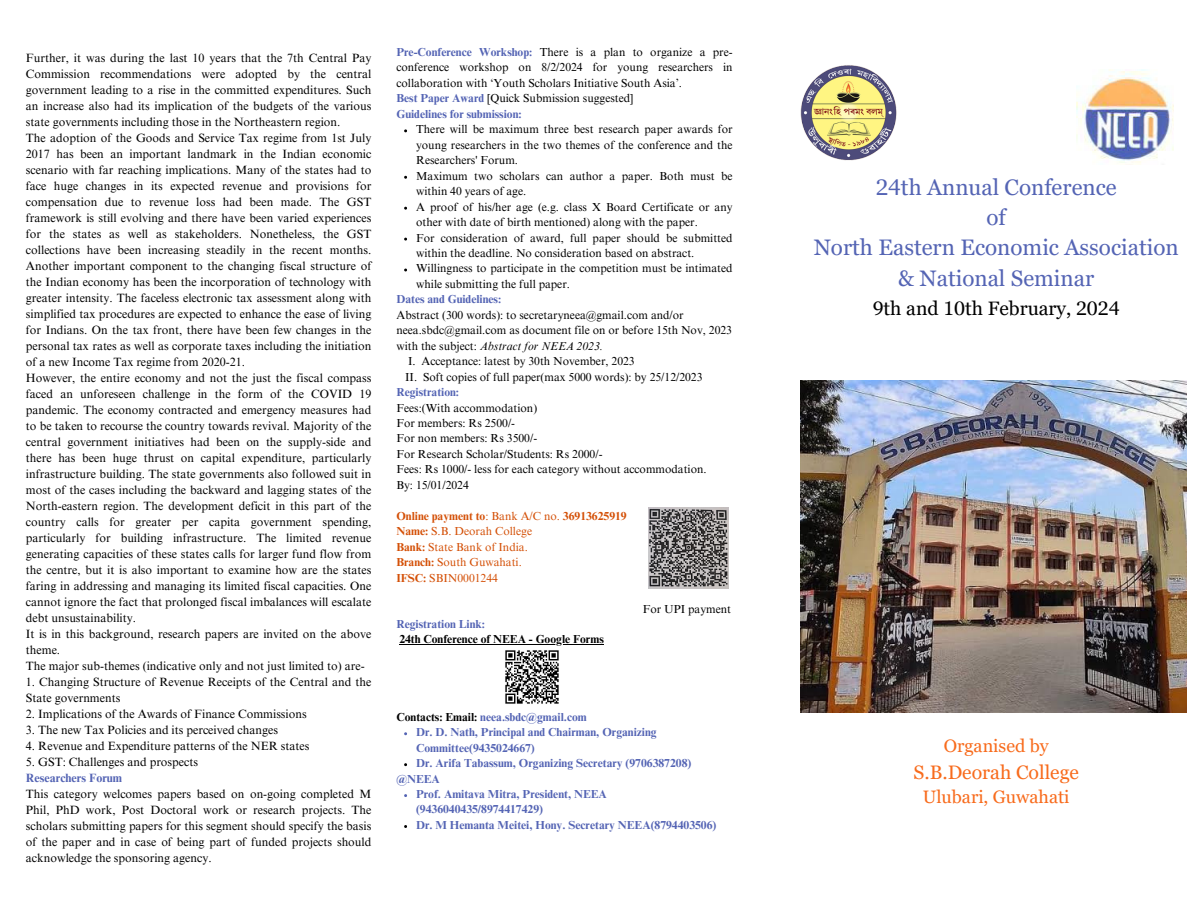
<style>
.page{position:relative;width:1188px;height:918px;background:#fff}
.page>*{position:absolute;margin:0;border:0;box-sizing:border-box;transform-origin:0 0}
.t1{font:22.35px "Georgia Pro";color:#5464b4}
.t2{font:19.5px "Georgia Pro";color:#f86b1c}
.t3{font:19.35px "Georgia Pro";color:#000}
.t4{font:18px "Georgia Pro";color:#f86b1c}
.t5{font:12px/16px "Times NRMT Pro";color:#000;text-align:justify}
.t6{font:700 12px "Times NRMT Pro";color:#5464b4}
.t7{font:11.55px/15.5px "Times NRMT Pro";color:#000}
.t8{font:700 11.55px/15.5px "Times NRMT Pro";color:#5464b4}
.t9{font:11.55px "Times NRMT Pro";color:#d45007}
.t10{font:700 11.55px "Times NRMT Pro";color:#d45007}
.t11{font:700 11.55px "Times NRMT Pro";color:#000}
.s1{font-weight:700;color:#5464b4}
.s2{font-style:italic}
.s3{font-weight:400}
.s4{font-weight:700}
.s5{color:#000}
</style>
<div class="page">
<img style="left:801px;top:65px;width:95px;height:96px">
<img style="left:1076px;top:69px;width:98px;height:96px">
<img style="left:801px;top:380px;width:385px;height:332px">
<img style="left:649px;top:507px;width:79px;height:81px">
<img style="left:505px;top:650px;width:54px;height:54px">
<hr style="left:399px;top:644px;width:205px;height:1px;background:#000">
<p class="t5" style="left:26px;top:52px;width:347px">Further, it was during the last 10 years that the 7th Central Pay Commission recommendations were adopted by the central government leading to a rise in the committed expenditures. Such an increase also had its implication of the budgets of the various state governments including those in the Northeastern region.</p>
<p class="t5" style="left:26px;top:132px;width:347px">The adoption of the Goods and Service Tax regime from 1st July 2017 has been an important landmark in the Indian economic scenario with far reaching implications. Many of the states had to face huge changes in its expected revenue and provisions for compensation due to revenue loss had been made. The GST framework is still evolving and there have been varied experiences for the states as well as stakeholders. Nonetheless, the GST collections have been increasing steadily in the recent months.<br>Another important component to the changing fiscal structure of the Indian economy has been the incorporation of technology with greater intensity. The faceless electronic tax assessment along with simplified tax procedures are expected to enhance the ease of living for Indians. On the tax front, there have been few changes in the personal tax rates as well as corporate taxes including the initiation of a new Income Tax regime from 2020-21.</p>
<p class="t5" style="left:26px;top:372px;width:347px">However, the entire economy and not the just the fiscal compass faced an unforeseen challenge in the form of the COVID 19 pandemic. The economy contracted and emergency measures had to be taken to recourse the country towards revival. Majority of the central government initiatives had been on the supply-side and there has been huge thrust on capital expenditure, particularly infrastructure building. The state governments also followed suit in most of the cases including the backward and lagging states of the North-eastern region. The development deficit in this part of the country calls for greater per capita government spending, particularly for building infrastructure. The limited revenue generating capacities of these states calls for larger fund flow from the centre, but it is also important to examine how are the states faring in addressing and managing its limited fiscal capacities. One cannot ignore the fact that prolonged fiscal imbalances will escalate debt unsustainability.</p>
<p class="t5" style="left:26px;top:628px;width:347px">It is in this background, research papers are invited on the above theme.</p>
<p class="t5" style="left:26px;top:660px;width:340px">The major sub-themes (indicative only and not just limited to) are-</p>
<p class="t5" style="left:26px;top:676px;width:347px">1. Changing Structure of Revenue Receipts of the Central and the<br>State governments</p>
<p class="t5" style="left:26px;top:708px;width:282px">2. Implications of the Awards of Finance Commissions</p>
<p class="t5" style="left:26px;top:724px;width:254px">3. The new Tax Policies and its perceived changes</p>
<p class="t5" style="left:26px;top:740px;width:285px">4. Revenue and Expenditure patterns of the NER states</p>
<p class="t5" style="left:26px;top:756px;width:174px">5. GST: Challenges and prospects</p>
<p class="t6" style="left:26px;top:774px;width:98px">Researchers Forum</p>
<p class="t5" style="left:26px;top:788px;width:347px">This category welcomes papers based on on-going completed M Phil, PhD work, Post Doctoral work or research projects. The scholars submitting papers for this segment should specify the basis of the paper and in case of being part of funded projects should acknowledge the sponsoring agency.</p>
<p class="t7" style="left:396px;top:46px;width:338px;text-align:justify"><span class="s1">Pre-Conference Workshop:</span> There is a plan to organize a pre&shy;conference workshop on 8/2/2024 for young researchers in collaboration with ‘Youth Scholars Initiative South Asia’.</p>
<p class="t7" style="left:396px;top:92px;width:238px"><span class="s1">Best Paper Award</span> [Quick Submission suggested]</p>
<p class="t8" style="left:396px;top:108px;width:127px">Guidelines for submission:</p>
<p class="t7" style="left:416px;top:123px;width:318px;text-align:justify">There will be maximum three best research paper awards for young researchers in the two themes of the conference and the Researchers' Forum.</p>
<p class="t7" style="left:416px;top:169px;width:318px">Maximum two scholars can author a paper. Both must be within 40 years of age.</p>
<p class="t7" style="left:416px;top:200px;width:318px">A proof of his/her age (e.g. class X Board Certificate or any other with date of birth mentioned) along with the paper.</p>
<p class="t7" style="left:416px;top:231px;width:318px">For consideration of award, full paper should be submitted within the deadline. No consideration based on abstract.</p>
<p class="t7" style="left:416px;top:262px;width:318px">Willingness to participate in the competition must be intimated while submitting the full paper.</p>
<p class="t8" style="left:396px;top:293px;width:106px">Dates and Guidelines:</p>
<p class="t7" style="left:396px;top:309px;width:337px">Abstract (300 words): to secretaryneea@gmail.com and/or neea.sbdc@gmail.com as document file on or before 15th Nov, 2023 with the subject: <span class="s2">Abstract for NEEA 2023.</span></p>
<p class="t7" style="left:408px;top:355px;width:228px">I. Acceptance: latest by 30th November, 2023</p>
<p class="t7" style="left:405px;top:370px;width:299px">II. Soft copies of full paper(max 5000 words): by 25/12/2023</p>
<p class="t8" style="left:396px;top:386px;width:64px">Registration:</p>
<p class="t7" style="left:396px;top:401px;width:142px">Fees:(With accommodation)</p>
<p class="t7" style="left:396px;top:417px;width:120px">For members: Rs 2500/-</p>
<p class="t7" style="left:396px;top:432px;width:142px">For non members: Rs 3500/-</p>
<p class="t7" style="left:396px;top:448px;width:208px">For Research Scholar/Students: Rs 2000/-</p>
<p class="t7" style="left:396px;top:463px;width:312px">Fees: Rs 1000/- less for each category without accommodation.</p>
<p class="t7" style="left:396px;top:479px;width:74px">By: 15/01/2024</p>
<p class="t10" style="left:396px;top:511px;width:232px">Online payment to<span class="s3">: Bank A/C no.</span> 36913625919</p>
<p class="t9" style="left:396px;top:527px;width:137px"><span class="s4">Name:</span> S.B. Deorah College</p>
<p class="t9" style="left:396px;top:542px;width:133px"><span class="s4">Bank:</span> State Bank of India.</p>
<p class="t9" style="left:396px;top:558px;width:127px"><span class="s4">Branch:</span> South Guwahati.</p>
<p class="t9" style="left:396px;top:573px;width:103px"><span class="s4">IFSC:</span> SBIN0001244</p>
<p class="t7" style="left:643px;top:602px;width:90px">For UPI payment</p>
<p class="t8" style="left:396px;top:618px;width:90px">Registration Link:</p>
<p class="t11" style="left:399px;top:635px;width:206px">24th Conference of NEEA - Google Forms</p>
<p class="t8" style="left:396px;top:710px;width:192px"><span class="s5">Contacts: Email:</span> neea.sbdc@gmail.com</p>
<p class="t8" style="left:416px;top:726px;width:242px">Dr. D. Nath, Principal and Chairman, Organizing<br>Committee(9435024667)</p>
<p class="t8" style="left:416px;top:757px;width:277px">Dr. Arifa Tabassum, Organizing Secretary (9706387208)</p>
<p class="t8" style="left:416px;top:788px;width:192px">Prof. Amitava Mitra, President, NEEA (9436040435/8974417429)</p>
<p class="t8" style="left:416px;top:819px;width:302px">Dr. M Hemanta Meitei, Hony. Secretary NEEA(8794403506)</p>
<p class="t8" style="left:396px;top:772px;width:45px">@NEEA</p>
<p class="t1" style="left:876px;top:174px;width:243px">24th Annual Conference</p>
<p class="t1" style="left:987px;top:205px;width:21px">of</p>
<p class="t1" style="left:814px;top:235px;width:366px">North Eastern Economic Association</p>
<p class="t1" style="left:898px;top:265px;width:197px">&amp; National Seminar</p>
<p class="t3" style="left:873px;top:297px;width:249px">9th and 10th February, 2024</p>
<p class="t4" style="left:944px;top:735px;width:106px">Organised by</p>
<p class="t2" style="left:913px;top:761px;width:167px">S.B.Deorah College</p>
<p class="t4" style="left:923px;top:787px;width:148px">Ulubari, Guwahati</p>
</div>
